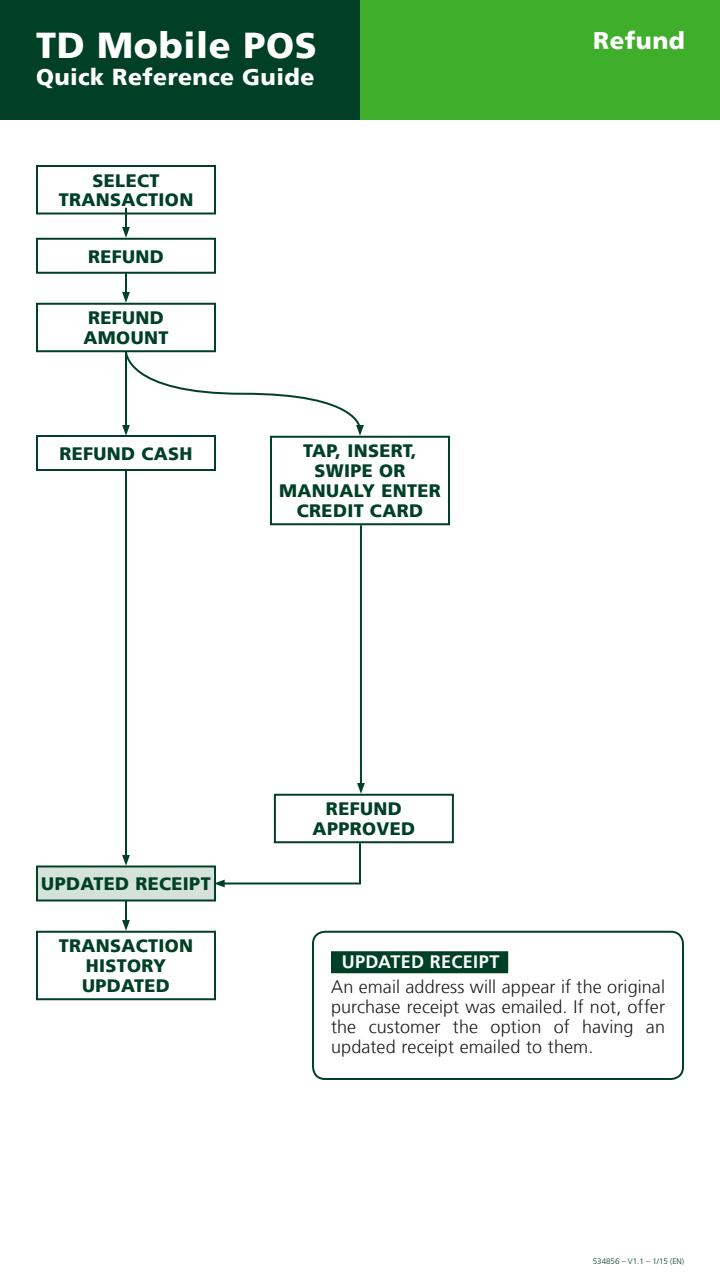
<style>
.page{position:relative;width:720px;height:1280px;background:#fff}
.page>*{position:absolute;margin:0;border:0;box-sizing:border-box;transform-origin:0 0}
.t1{font:900 36px "Frutiger LT75";letter-spacing:.02em;color:#fff}
.t2{font:900 24px "Frutiger LT75";letter-spacing:.02em;color:#fff}
.t3{font:900 23px "Frutiger LT75";letter-spacing:.02em;color:#fff}
.t4{font:900 18px/20px "Frutiger LT75";letter-spacing:.02em;color:#004027;text-align:center}
.t5{font:300 18px/20px "Frutiger LT";letter-spacing:.005em;color:#1a1a1a;text-align:justify}
.t6{font:700 18px "Frutiger LT65";letter-spacing:.02em;color:#fff}
.t7{font:300 8px "Frutiger LT";color:#004027}
</style>
<div class="page">
<div style="left:0;top:0;width:360px;height:120px;background:#004027"></div>
<div style="left:360px;top:0;width:360px;height:120px;background:#3fae2a"></div>
<div style="left:36px;top:165px;width:180px;height:49px;border:2px solid #004027"></div>
<div style="left:36px;top:238px;width:180px;height:36px;border:2px solid #004027"></div>
<div style="left:36px;top:303px;width:180px;height:49px;border:2px solid #004027"></div>
<div style="left:270px;top:436px;width:180px;height:89px;border:2px solid #004027"></div>
<div style="left:274px;top:794px;width:180px;height:49px;border:2px solid #004027"></div>
<div style="left:37px;top:866px;width:178px;height:34px;background:#d5e2dc"></div>
<div style="left:36px;top:866px;width:180px;height:36px;border:2px solid #004027"></div>
<div style="left:36px;top:931px;width:180px;height:69px;border:2px solid #004027"></div>
<hr style="left:125px;top:208px;width:2px;height:23px;background:#004027">
<svg style="left:122px;top:227px;width:8px;height:11px"></svg>
<hr style="left:125px;top:273px;width:2px;height:23px;background:#004027">
<svg style="left:122px;top:292px;width:8px;height:11px"></svg>
<svg style="left:122px;top:350px;width:242px;height:86px"></svg>
<hr style="left:125px;top:470px;width:2px;height:389px;background:#004027">
<svg style="left:122px;top:855px;width:8px;height:11px"></svg>
<hr style="left:125px;top:901px;width:2px;height:23px;background:#004027">
<svg style="left:122px;top:920px;width:8px;height:11px"></svg>
<div style="left:312px;top:931px;width:372px;height:149px;border:2px solid #004027;border-radius:12px"></div>
<div style="left:331px;top:951px;width:177px;height:22px;background:#004027"></div>
<hr style="left:360px;top:525px;width:2px;height:262px;background:#004027">
<svg style="left:357px;top:783px;width:8px;height:11px"></svg>
<div style="left:36px;top:435px;width:180px;height:36px;border:2px solid #004027"></div>
<hr style="left:221px;top:882px;width:140px;height:2px;background:#004027">
<svg style="left:214px;top:880px;width:11px;height:7px"></svg>
<hr style="left:359px;top:843px;width:2px;height:41px;background:#004027">
<h1 class="t1" style="left:36px;top:24px;width:282px">TD Mobile POS</h1>
<h2 class="t2" style="left:593px;top:26px;width:93px">Refund</h2>
<p class="t3" style="left:36px;top:63px;width:280px">Quick Reference Guide</p>
<p class="t4" style="left:59px;top:170px;width:136px">SELECT<br>TRANSACTION</p>
<p class="t4" style="left:88px;top:246px;width:77px">REFUND</p>
<p class="t4" style="left:84px;top:308px;width:86px;text-align:left">REFUND<br>AMOUNT</p>
<p class="t4" style="left:59px;top:443px;width:135px">REFUND CASH</p>
<p class="t4" style="left:279px;top:441px;width:163px">TAP, INSERT,<br>SWIPE OR<br>MANUALY ENTER<br>CREDIT CARD</p>
<p class="t4" style="left:41px;top:874px;width:171px">UPDATED RECEIPT</p>
<p class="t4" style="left:59px;top:936px;width:136px">TRANSACTION<br>HISTORY<br>UPDATED</p>
<p class="t4" style="left:313px;top:799px;width:104px">REFUND<br>APPROVED</p>
<p class="t6" style="left:342px;top:951px;width:159px">UPDATED RECEIPT</p>
<p class="t5" style="left:331px;top:977px;width:336px">An email address will appear if the original purchase receipt was emailed. If not, offer the customer the option of having an updated receipt emailed to them.</p>
<p class="t7" style="left:593px;top:1257px;width:93px">534856 – V1.1 – 1/15 (EN)</p>
</div>
